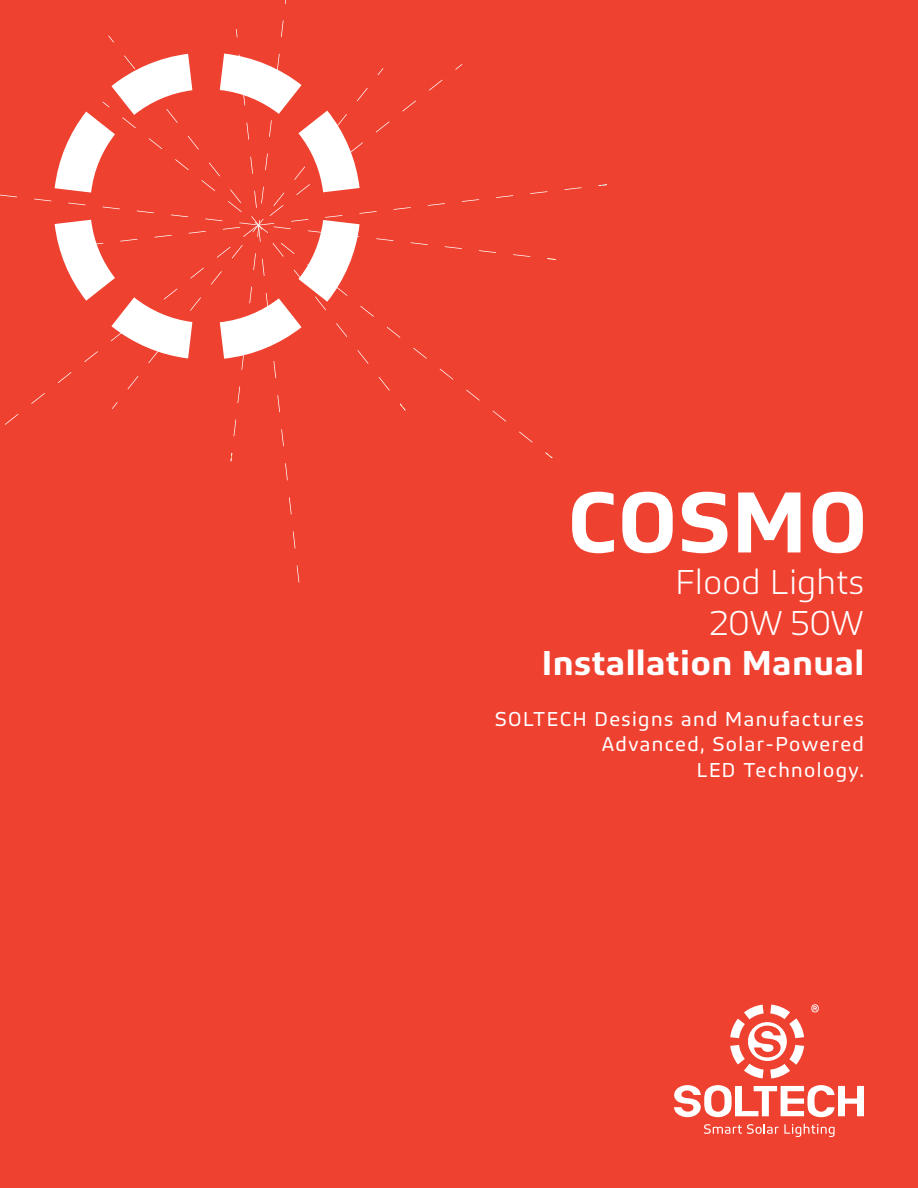
<style>
.page{position:relative;width:918px;height:1188px;background:#ef4130}
.page>*{position:absolute;margin:0;border:0;box-sizing:border-box;transform-origin:0 0}
.t1{font:600 90px "Bega";letter-spacing:.025em;color:#fff}
.t2{font:600 36px "Bega";letter-spacing:.025em;color:#fff}
.t3{font:300 36px/40.5px "Bega";letter-spacing:.01em;color:#fff;text-align:right}
.t4{font:21px/25.5px "Bega";letter-spacing:.07em;color:#fff;text-align:right}
</style>
<div class="page">
<svg style="left:599px;top:184px;width:8px;height:2px"></svg>
<svg style="left:0;top:20px;width:582px;height:563px"></svg>
<svg style="left:704px;top:1124px;width:131px;height:13px"></svg>
<svg style="left:674px;top:1085px;width:190px;height:32px"></svg>
<svg style="left:730px;top:1005px;width:74px;height:74px"></svg>
<svg style="left:811px;top:1004px;width:8px;height:8px"></svg>
<p class="t1" style="left:568px;top:470px;width:300px">COSMO</p>
<p class="t3" style="left:676px;top:562px;width:190px">Flood Lights<br>20W 50W</p>
<p class="t2" style="left:542px;top:642px;width:323px">Installation Manual</p>
<p class="t4" style="left:495px;top:706px;width:370px">SOLTECH Designs and Manufactures<br>Advanced, Solar-Powered<br>LED Technology.</p>
</div>
